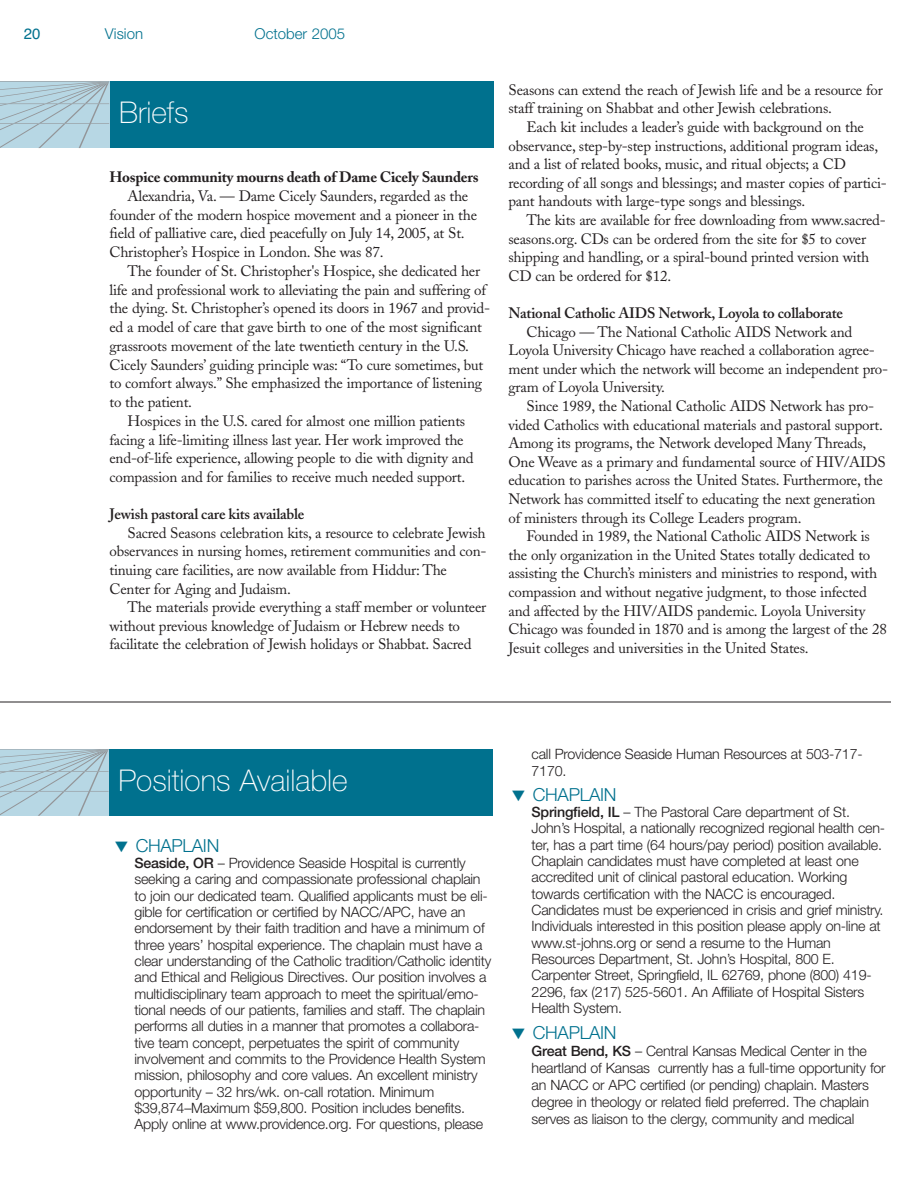
<style>
.page{position:relative;width:918px;height:1188px;background:#fff}
.page>*{position:absolute;margin:0;border:0;box-sizing:border-box;transform-origin:0 0}
.t1{font:100 30px "Helvetica Neue";color:#fff}
.t2{font:300 18px "Helvetica Neue";letter-spacing:-.015em;color:#00718e}
.t3{font:15px/18.6px "Adobe Caslon";letter-spacing:-.015em;color:#231f20}
.t4{font:600 15px "Adobe Caslon";letter-spacing:-.015em;color:#231f20}
.t5{font:700 15px "Adobe Caslon";letter-spacing:-.015em;color:#231f20}
.t6{font:300 15px "Helvetica Neue";color:#00718e}
.t7{font:15px "Helvetica";color:#00718e}
.t8{font:300 14.25px/16.4px "Helvetica Neue";letter-spacing:-.015em;color:#231f20}
.s1{font-weight:500}
</style>
<div class="page">
<div style="left:0;top:749px;width:493px;height:67px;background:#00718e"></div>
<svg style="left:0;top:749px;width:109px;height:67px"></svg>
<div style="left:0;top:82px;width:493px;height:66px;background:#00718e"></div>
<svg style="left:0;top:82px;width:110px;height:66px"></svg>
<hr style="left:0;top:702px;width:891px;height:1px;background:#231f20">
<p class="t7" style="left:24px;top:29px;width:18px">20</p>
<p class="t6" style="left:105px;top:29px;width:40px">Vision</p>
<p class="t6" style="left:255px;top:29px;width:92px">October 2005</p>
<h1 class="t1" style="left:119px;top:102px;width:71px">Briefs</h1>
<p class="t5" style="left:110px;top:171px;width:370px">Hospice community mourns death of Dame Cicely Saunders</p>
<p class="t3" style="left:110px;top:188px;width:369px;text-indent:18px">Alexandria, Va. — Dame Cicely Saunders, regarded as the founder of the modern hospice movement and a pioneer in the field of palliative care, died peacefully on July 14, 2005, at St.<br>Christopher’s Hospice in London. She was 87.</p>
<p class="t3" style="left:128px;top:263px;width:354px">The founder of St. Christopher's Hospice, she dedicated her</p>
<p class="t3" style="left:110px;top:282px;width:378px">life and professional work to alleviating the pain and suffering of</p>
<p class="t3" style="left:110px;top:301px;width:382px">the dying. St. Christopher’s opened its doors in 1967 and provid-</p>
<p class="t3" style="left:110px;top:319px;width:374px">ed a model of care that gave birth to one of the most significant</p>
<p class="t3" style="left:110px;top:338px;width:361px">grassroots movement of the late twentieth century in the U.S.</p>
<p class="t3" style="left:110px;top:357px;width:375px">Cicely Saunders’ guiding principle was: “To cure sometimes, but</p>
<p class="t3" style="left:110px;top:376px;width:374px">to comfort always.” She emphasized the importance of listening</p>
<p class="t3" style="left:110px;top:394px;width:84px">to the patient.</p>
<p class="t3" style="left:128px;top:413px;width:339px">Hospices in the U.S. cared for almost one million patients</p>
<p class="t3" style="left:110px;top:432px;width:356px">facing a life-limiting illness last year. Her work improved the</p>
<p class="t3" style="left:110px;top:451px;width:366px">end-of-life experience, allowing people to die with dignity and</p>
<p class="t3" style="left:110px;top:469px;width:357px">compassion and for families to receive much needed support.</p>
<p class="t4" style="left:110px;top:508px;width:196px">Jewish pastoral care kits available</p>
<p class="t3" style="left:110px;top:525px;width:379px;text-indent:18px">Sacred Seasons celebration kits, a resource to celebrate Jewish observances in nursing homes, retirement communities and con&shy;tinuing care facilities, are now available from Hiddur: The Center for Aging and Judaism.</p>
<p class="t3" style="left:110px;top:600px;width:378px;text-indent:18px">The materials provide everything a staff member or volunteer without previous knowledge of Judaism or Hebrew needs to facilitate the celebration of Jewish holidays or Shabbat. Sacred</p>
<p class="t3" style="left:508px;top:82px;width:376px">Seasons can extend the reach of Jewish life and be a resource for staff training on Shabbat and other Jewish celebrations.</p>
<p class="t3" style="left:508px;top:119px;width:380px;text-indent:18px">Each kit includes a leader’s guide with background on the observance, step-by-step instructions, additional program ideas, and a list of related books, music, and ritual objects; a CD recording of all songs and blessings; and master copies of partici&shy;pant handouts with large-type songs and blessings.</p>
<p class="t3" style="left:508px;top:212px;width:379px;text-indent:18px">The kits are available for free downloading from www.sacred&shy;seasons.org. CDs can be ordered from the site for $5 to cover shipping and handling, or a spiral-bound printed version with CD can be ordered for $12.</p>
<p class="t4" style="left:508px;top:307px;width:336px">National Catholic AIDS Network, Loyola to collaborate</p>
<p class="t3" style="left:508px;top:324px;width:381px;text-indent:18px">Chicago — The National Catholic AIDS Network and Loyola University Chicago have reached a collaboration agree&shy;ment under which the network will become an independent pro&shy;gram of Loyola University.</p>
<p class="t3" style="left:508px;top:398px;width:379px;text-indent:18px">Since 1989, the National Catholic AIDS Network has pro&shy;vided Catholics with educational materials and pastoral support.<br>Among its programs, the Network developed Many Threads, One Weave as a primary and fundamental source of HIV/AIDS education to parishes across the United States. Furthermore, the Network has committed itself to educating the next generation of ministers through its College Leaders program.</p>
<p class="t3" style="left:508px;top:529px;width:380px;text-indent:18px">Founded in 1989, the National Catholic AIDS Network is the only organization in the United States totally dedicated to assisting the Church’s ministers and ministries to respond, with compassion and without negative judgment, to those infected and affected by the HIV/AIDS pandemic. Loyola University Chicago was founded in 1870 and is among the largest of the 28<br>Jesuit colleges and universities in the United States.</p>
<h1 class="t1" style="left:119px;top:770px;width:231px">Positions Available</h1>
<p class="t2" style="left:115px;top:839px;width:106px">▼ CHAPLAIN</p>
<p class="t8" style="left:135px;top:856px;width:358px"><span class="s1">Seaside, OR</span> – Providence Seaside Hospital is currently seeking a caring and compassionate professional chaplain to join our dedicated team. Qualified applicants must be eli&shy;gible for certification or certified by NACC/APC, have an endorsement by their faith tradition and have a minimum of three years’ hospital experience. The chaplain must have a clear understanding of the Catholic tradition/Catholic identity and Ethical and Religious Directives. Our position involves a multidisciplinary team approach to meet the spiritual/emo&shy;tional needs of our patients, families and staff. The chaplain performs all duties in a manner that promotes a collabora&shy;tive team concept, perpetuates the spirit of community involvement and commits to the Providence Health System mission, philosophy and core values. An excellent ministry opportunity – 32 hrs/wk. on-call rotation. Minimum $39,874–Maximum $59,800. Position includes benefits.<br>Apply online at www.providence.org. For questions, please</p>
<p class="t8" style="left:532px;top:747px;width:332px">call Providence Seaside Human Resources at 503-717-<br>7170.</p>
<p class="t2" style="left:512px;top:788px;width:106px">▼ CHAPLAIN</p>
<p class="t8" style="left:532px;top:805px;width:355px"><span class="s1">Springfield, IL</span> – The Pastoral Care department of St.<br>John’s Hospital, a nationally recognized regional health cen&shy;ter, has a part time (64 hours/pay period) position available.<br>Chaplain candidates must have completed at least one accredited unit of clinical pastoral education. Working towards certification with the NACC is encouraged.<br>Candidates must be experienced in crisis and grief ministry.<br>Individuals interested in this position please apply on-line at www.st-johns.org or send a resume to the Human Resources Department, St. John’s Hospital, 800 E.<br>Carpenter Street, Springfield, IL 62769, phone (800) 419- 2296, fax (217) 525-5601. An Affiliate of Hospital Sisters Health System.</p>
<p class="t2" style="left:512px;top:1026px;width:106px">▼ CHAPLAIN</p>
<p class="t8" style="left:532px;top:1044px;width:355px;line-height:17.1px"><span class="s1">Great Bend, KS</span> – Central Kansas Medical Center in the heartland of Kansas currently has a full-time opportunity for an NACC or APC certified (or pending) chaplain. Masters degree in theology or related field preferred. The chaplain serves as liaison to the clergy, community and medical</p>
</div>
